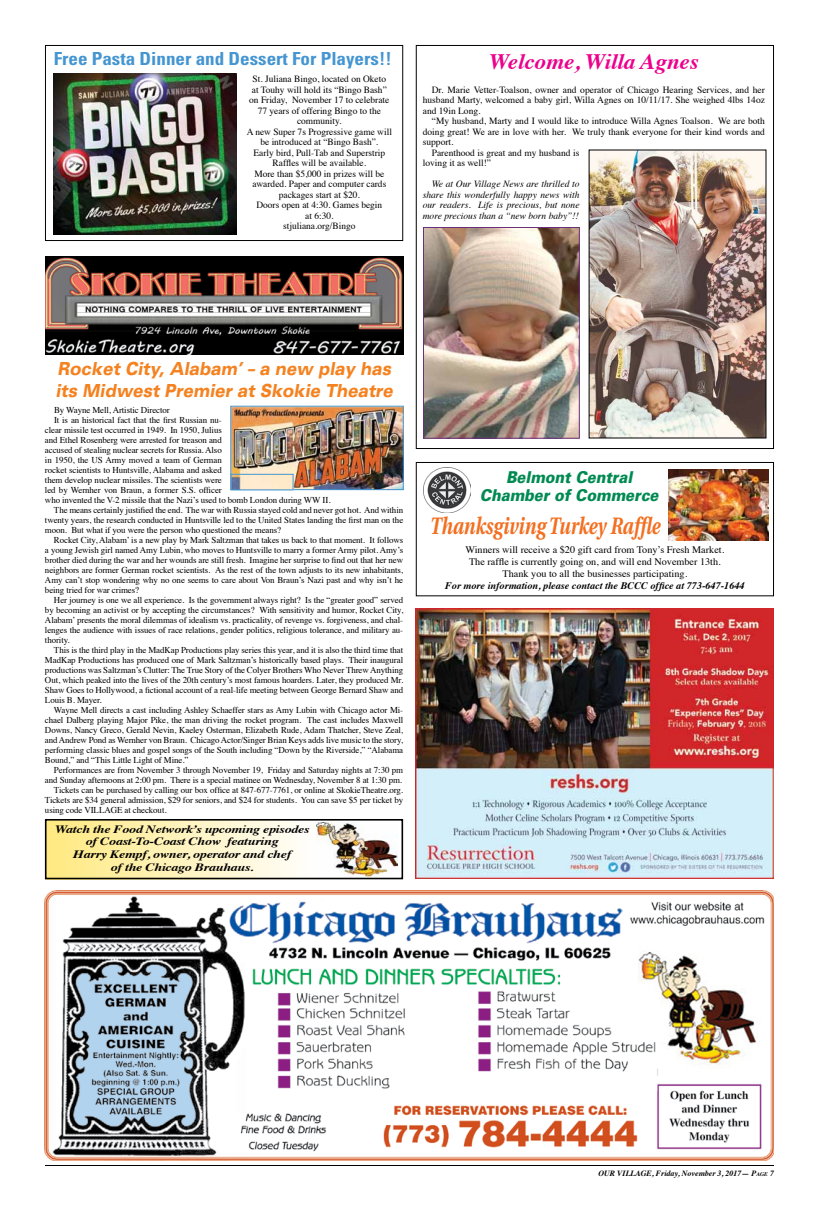
<style>
.page{position:relative;width:819px;height:1224px;background:#fff}
.page>*{position:absolute;margin:0;border:0;box-sizing:border-box;transform-origin:0 0}
.t1{font:italic 700 23.8px "Utopia";color:#f36f21;scale:.77 1}
.t2{font:italic 700 22px "Times";letter-spacing:-.005em;color:#ec008c;scale:1.05 1}
.t3{font:italic 900 expanded 18px/22px "Univers";color:#f58220;scale:.77 1}
.t4{font:700 condensed 18px "Univers";color:#4495d1;scale:1.06 1}
.t5{font:italic 900 16.4px/18px "Univers";color:#008a52;text-align:center;scale:.89 1}
.t6{font:italic 700 11.2px/12.8px "Times";letter-spacing:-.02em;color:#000;text-align:center;scale:1.25 1}
.t7{font:10px/12px "Times";color:#000;text-align:center}
.t8{font:italic 700 10px "Times";color:#000}
.t9{font:9.5px/10.5px "Times";color:#000;text-align:justify}
.t10{font:italic 9.5px/10.5px "Times";color:#000;text-align:justify}
.t11{font:9px "Times";letter-spacing:-.01em;color:#000}
.t12{font:italic 700 8px "Times";color:#000}
.s1{font-style:inherit}
.s2{font-size:5.6px}
</style>
<div class="page">
<hr style="left:45px;top:1165px;width:729px;height:1px;background:#000">
<div style="left:416px;top:45px;width:358px;height:404px;border:1px solid #000"></div>
<svg style="left:45px;top:822px;width:358px;height:58px;background:#fcf1be"></svg>
<img style="left:317px;top:823px;width:80px;height:53px">
<div style="left:45px;top:819px;width:358px;height:60px;border:2px solid #000"></div>
<img style="left:45px;top:891px;width:729px;height:270px">
<div style="left:248px;top:987px;width:222px;height:115px;background:#fff"></div>
<img style="left:274px;top:988px;width:135px;height:101px">
<img style="left:232px;top:408px;width:170px;height:80px">
<div style="left:230px;top:406px;width:174px;height:84px;border:1px solid #4495d1"></div>
<img style="left:233px;top:476px;width:59px;height:12px">
<div style="left:231px;top:474px;width:63px;height:16px;border:1px solid #4495d1"></div>
<img style="left:416px;top:609px;width:358px;height:270px">
<img style="left:425px;top:229px;width:153px;height:208px">
<div style="left:423px;top:227px;width:157px;height:212px;border:1px solid #6a2e7a"></div>
<img style="left:591px;top:152px;width:173px;height:284px">
<div style="left:45px;top:45px;width:358px;height:196px;border:1px solid #000"></div>
<img style="left:53px;top:74px;width:184px;height:160px">
<img style="left:45px;top:257px;width:358px;height:97px">
<div style="left:416px;top:462px;width:358px;height:134px;border:1px solid #000"></div>
<img style="left:423px;top:467px;width:48px;height:46px">
<img style="left:669px;top:469px;width:100px;height:71px">
<h3 class="t4" style="left:54px;top:47px;width:320px">Free Pasta Dinner and Dessert For Players!!</h3>
<p class="t9" style="left:247px;top:73px;width:147px;text-align:center">St. Juliana Bingo, located on Oketo<br>at Touhy will hold its “Bingo Bash” on Friday, November 17 to celebrate<br>77 years of offering Bingo to the community.<br>A new Super 7s Progressive game will be introduced at “Bingo Bash”.<br>Early bird, Pull-Tab and Superstrip<br>Raffles will be available.<br>More than $5,000 in prizes will be awarded. Paper and computer cards packages start at $20.<br>Doors open at 4:30. Games begin<br>at 6:30.<br>stjuliana.org/Bingo</p>
<h2 class="t2" style="left:489px;top:41px;width:201px">Welcome, Willa Agnes</h2>
<p class="t9" style="left:423px;top:83px;width:344px;text-indent:9px">Dr. Marie Vetter-Toalson, owner and operator of Chicago Hearing Services, and her husband Marty, welcomed a baby girl, Willa Agnes on 10/11/17. She weighed 4lbs 14oz and 19in Long.</p>
<p class="t9" style="left:432px;top:115px;width:335px">“My husband, Marty and I would like to introduce Willa Agnes Toalson. We are both</p>
<p class="t9" style="left:423px;top:125px;width:344px">doing great! We are in love with her. We truly thank everyone for their kind words and</p>
<p class="t9" style="left:423px;top:136px;width:32px">support.</p>
<p class="t9" style="left:432px;top:146px;width:149px">Parenthood is great and my husband is</p>
<p class="t9" style="left:423px;top:157px;width:70px">loving it as well!”</p>
<p class="t10" style="left:423px;top:178px;width:158px;text-indent:9px">We at Our Village News are thrilled to share this wonderfully happy news with our readers. Life is precious, but none more precious than a “new born baby”!!</p>
<h3 class="t3" style="left:56px;top:358px;width:439px">Rocket City, Alabam’ – a new play has its Midwest Premier at Skokie Theatre</h3>
<p class="t11" style="left:54px;top:402px;width:117px">By Wayne Mell, Artistic Director</p>
<p class="t11" style="left:54px;top:412px;width:169px">It is an historical fact that the first Russian nu-</p>
<p class="t11" style="left:45px;top:422px;width:178px">clear missile test occurred in 1949. In 1950, Julius</p>
<p class="t11" style="left:45px;top:432px;width:178px">and Ethel Rosenberg were arrested for treason and</p>
<p class="t11" style="left:45px;top:442px;width:178px">accused of stealing nuclear secrets for Russia. Also</p>
<p class="t11" style="left:45px;top:452px;width:178px">in 1950, the US Army moved a team of German</p>
<p class="t11" style="left:45px;top:462px;width:178px">rocket scientists to Huntsville, Alabama and asked</p>
<p class="t11" style="left:45px;top:472px;width:178px">them develop nuclear missiles. The scientists were</p>
<p class="t11" style="left:45px;top:482px;width:178px">led by Wernher von Braun, a former S.S. officer</p>
<p class="t11" style="left:45px;top:492px;width:287px">who invented the V-2 missile that the Nazi’s used to bomb London during WW II.</p>
<p class="t11" style="left:54px;top:502px;width:351px">The means certainly justified the end. The war with Russia stayed cold and never got hot. And within</p>
<p class="t11" style="left:45px;top:512px;width:360px">twenty years, the research conducted in Huntsville led to the United States landing the first man on the</p>
<p class="t11" style="left:45px;top:522px;width:238px">moon. But what if you were the person who questioned the means?</p>
<p class="t11" style="left:54px;top:532px;width:351px">Rocket City, Alabam’ is a new play by Mark Saltzman that takes us back to that moment. It follows</p>
<p class="t11" style="left:45px;top:542px;width:360px">a young Jewish girl named Amy Lubin, who moves to Huntsville to marry a former Army pilot. Amy’s</p>
<p class="t11" style="left:45px;top:552px;width:360px">brother died during the war and her wounds are still fresh. Imagine her surprise to find out that her new</p>
<p class="t11" style="left:45px;top:562px;width:360px">neighbors are former German rocket scientists. As the rest of the town adjusts to its new inhabitants,</p>
<p class="t11" style="left:45px;top:572px;width:360px">Amy can’t stop wondering why no one seems to care about Von Braun’s Nazi past and why isn’t he</p>
<p class="t11" style="left:45px;top:582px;width:96px">being tried for war crimes?</p>
<p class="t11" style="left:54px;top:592px;width:351px">Her journey is one we all experience. Is the government always right? Is the “greater good” served</p>
<p class="t11" style="left:45px;top:602px;width:360px">by becoming an activist or by accepting the circumstances? With sensitivity and humor, Rocket City,</p>
<p class="t11" style="left:45px;top:612px;width:360px">Alabam’ presents the moral dilemmas of idealism vs. practicality, of revenge vs. forgiveness, and chal-</p>
<p class="t11" style="left:45px;top:622px;width:360px">lenges the audience with issues of race relations, gender politics, religious tolerance, and military au-</p>
<p class="t11" style="left:45px;top:632px;width:26px">thority.</p>
<p class="t11" style="left:54px;top:642px;width:351px">This is the third play in the MadKap Productions play series this year, and it is also the third time that</p>
<p class="t11" style="left:45px;top:652px;width:360px">MadKap Productions has produced one of Mark Saltzman’s historically based plays. Their inaugural</p>
<p class="t11" style="left:45px;top:662px;width:360px">productions was Saltzman’s Clutter: The True Story of the Colyer Brothers Who Never Threw Anything</p>
<p class="t11" style="left:45px;top:672px;width:360px">Out, which peaked into the lives of the 20th century’s most famous hoarders. Later, they produced Mr.</p>
<p class="t11" style="left:45px;top:682px;width:360px">Shaw Goes to Hollywood, a fictional account of a real-life meeting between George Bernard Shaw and</p>
<p class="t11" style="left:45px;top:692px;width:58px">Louis B. Mayer.</p>
<p class="t11" style="left:54px;top:702px;width:351px">Wayne Mell directs a cast including Ashley Schaeffer stars as Amy Lubin with Chicago actor Mi-</p>
<p class="t11" style="left:45px;top:712px;width:360px">chael Dalberg playing Major Pike, the man driving the rocket program. The cast includes Maxwell</p>
<p class="t11" style="left:45px;top:722px;width:360px">Downs, Nancy Greco, Gerald Nevin, Kaeley Osterman, Elizabeth Rude, Adam Thatcher, Steve Zeal,</p>
<p class="t11" style="left:45px;top:732px;width:360px">and Andrew Pond as Wernher von Braun. Chicago Actor/Singer Brian Keys adds live music to the story,</p>
<p class="t11" style="left:45px;top:742px;width:360px">performing classic blues and gospel songs of the South including “Down by the Riverside,” “Alabama</p>
<p class="t11" style="left:45px;top:752px;width:145px">Bound,” and “This Little Light of Mine.”</p>
<p class="t11" style="left:54px;top:762px;width:351px">Performances are from November 3 through November 19, Friday and Saturday nights at 7:30 pm</p>
<p class="t11" style="left:45px;top:772px;width:359px">and Sunday afternoons at 2:00 pm. There is a special matinee on Wednesday, November 8 at 1:30 pm.</p>
<p class="t11" style="left:54px;top:782px;width:351px">Tickets can be purchased by calling our box office at 847-677-7761, or online at SkokieTheatre.org.</p>
<p class="t11" style="left:45px;top:792px;width:360px">Tickets are $34 general admission, $29 for seniors, and $24 for students. You can save $5 per ticket by</p>
<p class="t11" style="left:45px;top:802px;width:123px">using code VILLAGE at checkout.</p>
<p class="t6" style="left:55px;top:821px;width:205px">Watch the Food Network’s upcoming episodes of Coast-To-Coast Chow featuring<br>Harry Kempf, owner, operator and chef<br>of the Chicago Brauhaus.</p>
<h3 class="t5" style="left:480px;top:468px;width:202px">Belmont Central<br>Chamber of Commerce</h3>
<h1 class="t1" style="left:430px;top:512px;width:301px">Thanksgiving Turkey Raffle</h1>
<p class="t7" style="left:466px;top:543px;width:260px">Winners will receive a $20 gift card from Tony’s Fresh Market.<br>The raffle is currently going on, and will end November 13th.<br>Thank you to all the businesses participating.</p>
<p class="t8" style="left:445px;top:577px;width:301px">For more information, please contact the BCCC office at 773-647-1644</p>
<p class="t12" style="left:598px;top:1166px;width:177px">OUR VILLAGE, Friday, November 3, 2017— <span class="s1">P</span><span class="s2">age</span> 7</p>
</div>
